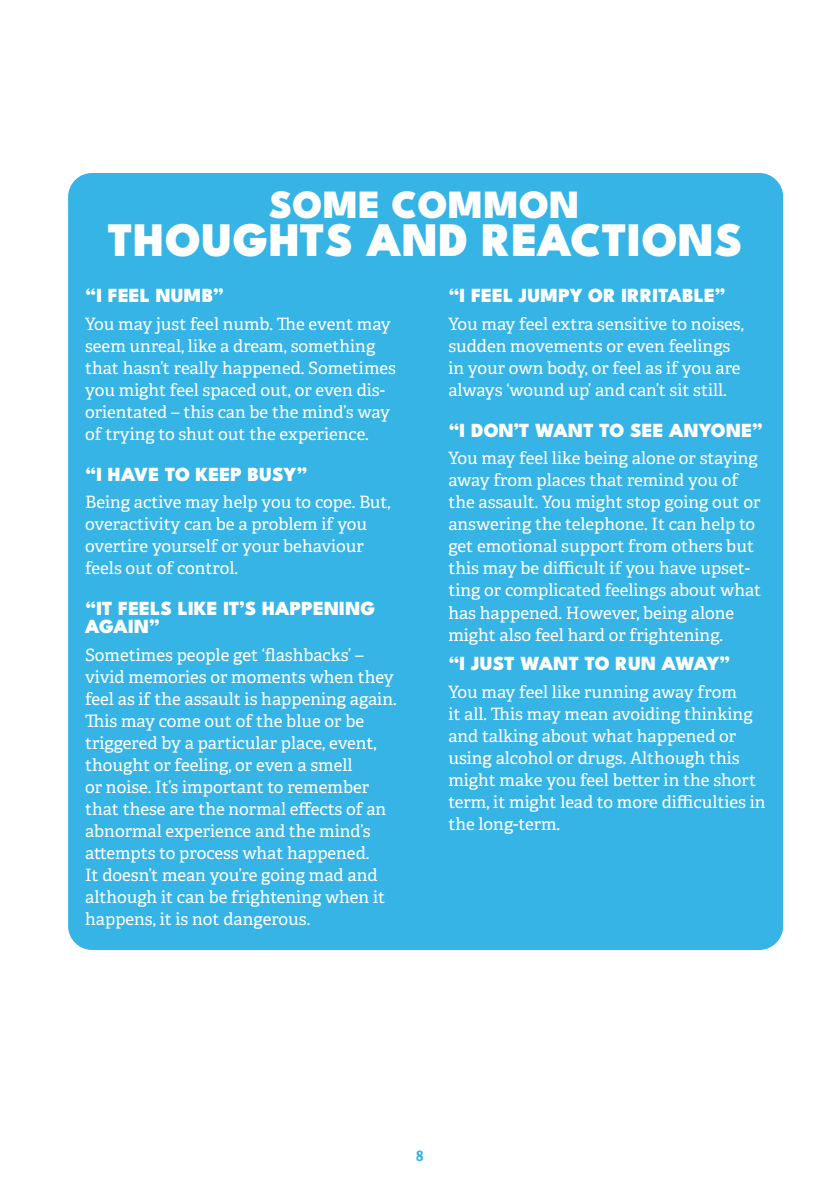
<style>
.page{position:relative;width:840px;height:1191px;background:#fff}
.page>*{position:absolute;margin:0;border:0;box-sizing:border-box;transform-origin:0 0}
.t1{font:900 48px "League Spartan";letter-spacing:.005em;color:#fff}
.t2{font:900 40px "League Spartan";letter-spacing:.005em;color:#fff}
.t3{font:900 20px/18px "League Spartan";letter-spacing:.005em;color:#fff}
.t4{font:17px/22px "Adelle";color:#fff}
.t5{font:700 16px "Adelle Condensed";color:#36b4e5}
</style>
<div class="page">
<div style="left:68px;top:173px;width:714px;height:777px;background:#36b4e5;border-radius:24px"></div>
<h2 class="t2" style="left:269px;top:176px;width:312px">SOME COMMON</h2>
<h1 class="t1" style="left:108px;top:205px;width:635px">THOUGHTS AND REACTIONS</h1>
<p class="t3" style="left:85px;top:285px;width:141px">“I FEEL NUMB”</p>
<p class="t4" style="left:85px;top:313px;width:312px">You may just feel numb. The event may seem unreal, like a dream, something that hasn’t really happened. Sometimes you might feel spaced out, or even dis&shy;orientated – this can be the mind’s way of trying to shut out the experience.</p>
<p class="t3" style="left:85px;top:463px;width:224px">“I HAVE TO KEEP BUSY”</p>
<p class="t4" style="left:85px;top:492px;width:307px">Being active may help you to cope. But, overactivity can be a problem if you overtire yourself or your behaviour feels out of control.</p>
<p class="t3" style="left:85px;top:598px;width:292px">“IT FEELS LIKE IT’S HAPPENING<br>AGAIN”</p>
<p class="t4" style="left:85px;top:644px;width:313px">Sometimes people get ‘flashbacks’ – vivid memories or moments when they feel as if the assault is happening again.<br>This may come out of the blue or be triggered by a particular place, event, thought or feeling, or even a smell<br>or noise. It’s important to remember that these are the normal effects of an abnormal experience and the mind’s attempts to process what happened.<br>It doesn’t mean you’re going mad and although it can be frightening when it happens, it is not dangerous.</p>
<p class="t3" style="left:448px;top:285px;width:279px">“I FEEL JUMPY OR IRRITABLE”</p>
<p class="t4" style="left:448px;top:313px;width:297px">You may feel extra sensitive to noises, sudden movements or even feelings in your own body, or feel as if you are always ‘wound up’ and can’t sit still.</p>
<p class="t3" style="left:448px;top:419px;width:316px">“I DON’T WANT TO SEE ANYONE”</p>
<p class="t4" style="left:448px;top:448px;width:314px">You may feel like being alone or staying away from places that remind you of the assault. You might stop going out or answering the telephone. It can help to get emotional support from others but this may be difficult if you have upset&shy;ting or complicated feelings about what has happened. However, being alone might also feel hard or frightening.</p>
<p class="t3" style="left:448px;top:652px;width:284px">“I JUST WANT TO RUN AWAY”</p>
<p class="t4" style="left:448px;top:681px;width:318px">You may feel like running away from<br>it all. This may mean avoiding thinking and talking about what happened or using alcohol or drugs. Although this might make you feel better in the short term, it might lead to more difficulties in the long-term.</p>
<p class="t5" style="left:416px;top:1145px;width:9px">8</p>
</div>
